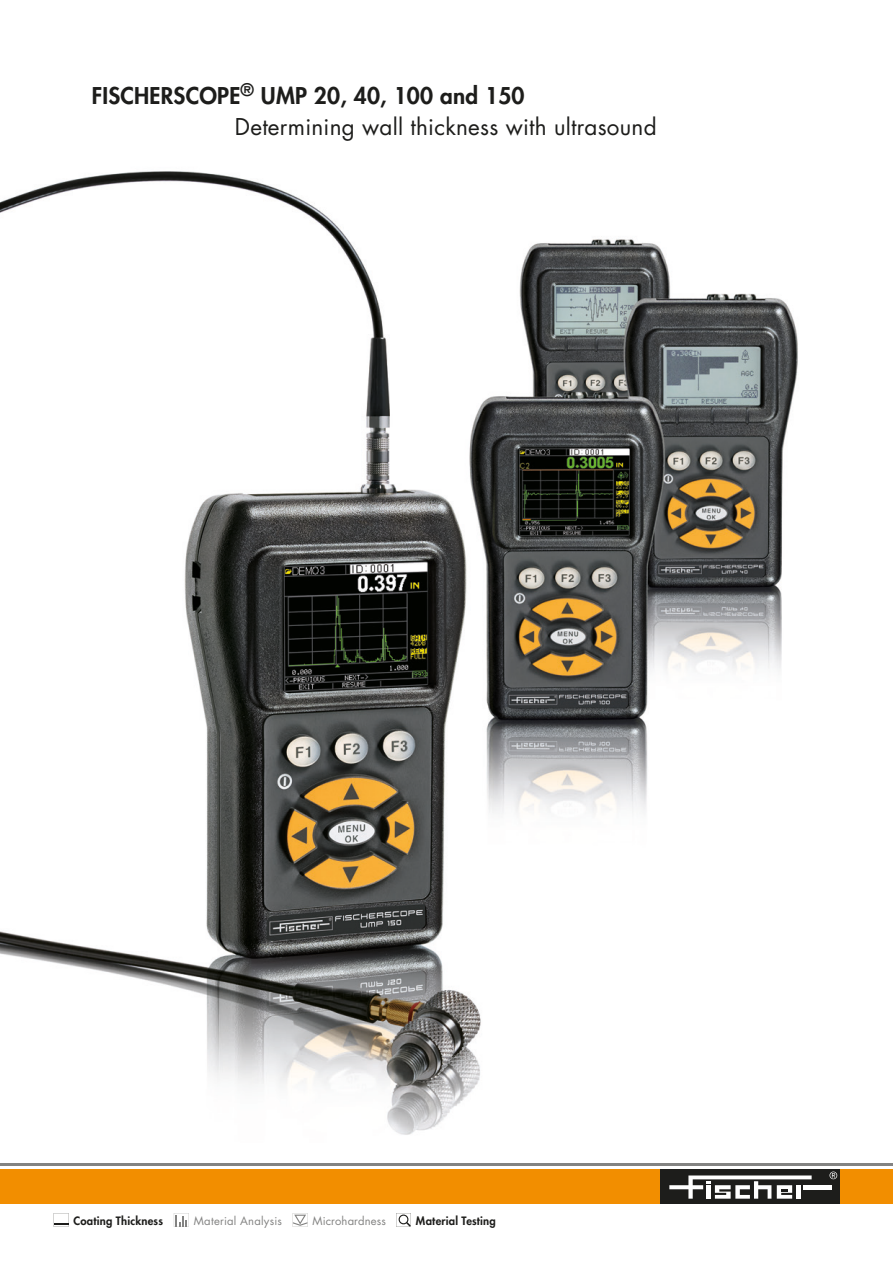
<style>
.page{position:relative;width:893px;height:1263px;background:#fff}
.page>*{position:absolute;margin:0;border:0;box-sizing:border-box;transform-origin:0 0}
.t1{font:22.5px/31.5px "Futura Std";letter-spacing:.01em;color:#1d1d1b}
.t2{font:800 11.25px "Futura Std";letter-spacing:.02em;color:#1d1d1b}
.t3{font:11.25px "Futura Std";letter-spacing:.01em;color:#838382}
.s1{font-weight:800}
</style>
<div class="page">
<div style="left:0;top:1169px;width:661px;height:35px;background:#f28e00"></div>
<div style="left:839px;top:1169px;width:54px;height:35px;background:#f28e00"></div>
<hr style="left:0;top:1163px;width:893px;height:2px;background:#838382">
<svg style="left:660px;top:1169px;width:180px;height:35px"></svg>
<img style="left:0;top:171px;width:798px;height:964px">
<svg style="left:54px;top:1213px;width:15px;height:14px"></svg>
<svg style="left:174px;top:1213px;width:15px;height:14px"></svg>
<svg style="left:293px;top:1213px;width:15px;height:14px"></svg>
<svg style="left:396px;top:1213px;width:15px;height:14px"></svg>
<p class="t1" style="left:235px;top:80px;width:423px;text-indent:-143px"><span class="s1">FISCHERSCOPE</span><sup>®</sup> <span class="s1">UMP 20, 40, 100 and 150<br></span>Determining wall thickness with ultrasound</p>
<p class="t2" style="left:74px;top:1213px;width:91px">Coating Thickness</p>
<p class="t3" style="left:194px;top:1213px;width:90px">Material Analysis</p>
<p class="t3" style="left:313px;top:1213px;width:75px">Microhardness</p>
<p class="t2" style="left:416px;top:1213px;width:81px">Material Testing</p>
</div>
